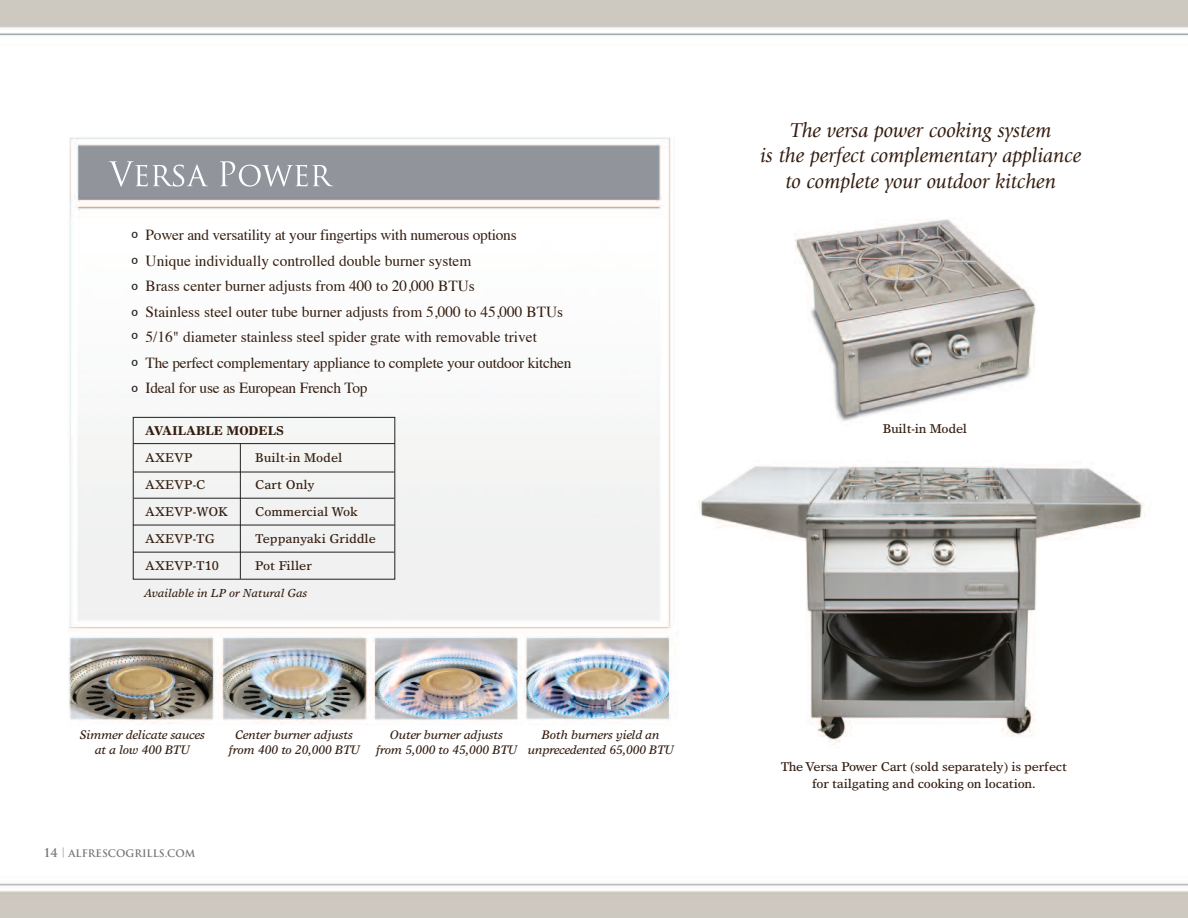
<style>
.page{position:relative;width:1188px;height:918px;background:#fff}
.page>*{position:absolute;margin:0;border:0;box-sizing:border-box;transform-origin:0 0}
.t1{font:italic 21px/25.5px "Giovanni";color:#341d10;text-align:center}
.t2{font:18px/25.8px "Helvetica";color:#231f20;text-align:justify}
.t3{font:15.3px/25.5px "Times";color:#341d10}
.t4{font:12.75px/27px "Times Europa";letter-spacing:-.015em;color:#341d10}
.t5{font:700 12.75px "Times Europa";color:#341d10}
.t6{font:italic 12.3px/14.9px "Times Europa";letter-spacing:-.015em;color:#341d10;text-align:center}
.t7{font:italic 11.7px "Times Europa";color:#341d10}
.t8{font:700 10.2px "Trajan Pro";color:#737474}
.t9{font:700 10.2px "Trajan Pro";color:#8f939a}
.s1{font-size:12px}
</style>
<div class="page">
<img style="left:0;top:0;width:1188px;height:918px">
<img style="left:109px;top:161px;width:75px;height:26px">
<div style="left:133px;top:417px;width:262px;height:163px;border:1px solid #231f20"></div>
<hr style="left:133px;top:443px;width:262px;height:1px;background:#231f20">
<hr style="left:133px;top:472px;width:261px;height:1px;background:#231f20">
<hr style="left:240px;top:444px;width:1px;height:135px;background:#231f20">
<hr style="left:134px;top:498px;width:260px;height:1px;background:#231f20">
<hr style="left:133px;top:525px;width:261px;height:1px;background:#231f20">
<hr style="left:133px;top:552px;width:261px;height:1px;background:#231f20">
<p class="t2" style="left:132px;top:228px;width:8px">º º º º</p>
<p class="t2" style="left:132px;top:329px;width:8px">º</p>
<p class="t2" style="left:132px;top:355px;width:8px">º</p>
<p class="t2" style="left:132px;top:381px;width:8px">º</p>
<p class="t3" style="left:146px;top:224px;width:427px">Power and versatility at your fingertips with numerous options<br>Unique individually controlled double burner system<br>Brass center burner adjusts from 400 to 20,000 BTUs<br>Stainless steel outer tube burner adjusts from 5,000 to 45,000 BTUs 5/16" diameter stainless steel spider grate with removable trivet<br>The perfect complementary appliance to complete your outdoor kitchen Ideal for use as European French Top</p>
<p class="t5" style="left:145px;top:426px;width:140px">AVAILABLE MODELS</p>
<p class="t4" style="left:145px;top:445px;width:84px">AXEVP<br>AXEVP-C<br>AXEVP-WOK<br>AXEVP-TG<br>AXEVP-T10</p>
<p class="t4" style="left:255px;top:445px;width:122px">Built-in Model<br>Cart Only<br>Commercial Wok<br>Teppanyaki Griddle<br>Pot Filler</p>
<p class="t7" style="left:144px;top:589px;width:164px">Available in LP or Natural Gas</p>
<p class="t6" style="left:79px;top:728px;width:127px">Simmer delicate sauces at a low 400 BTU</p>
<p class="t6" style="left:228px;top:728px;width:132px">Center burner adjusts from 400 to 20,000 BTU</p>
<p class="t6" style="left:376px;top:728px;width:142px">Outer burner adjusts from 5,000 to 45,000 BTU</p>
<p class="t6" style="left:528px;top:728px;width:147px">Both burners yield an unprecedented 65,000 BTU</p>
<p class="t9" style="left:61px;top:845px;width:7px">|</p>
<p class="t8" style="left:44px;top:848px;width:153px"><span class="s1">14</span> ALFRESCOGRILLS.COM</p>
<h1 class="t1" style="left:760px;top:119px;width:323px">The versa power cooking system<br>is the perfect complementary appliance to complete your outdoor kitchen</h1>
<p class="t4" style="left:883px;top:416px;width:86px">Built-in Model</p>
<p class="t4" style="left:781px;top:759px;width:288px;line-height:17.2px;text-align:center">TheVersa Power Cart (sold separately) is perfect for tailgating and cooking on location.</p>
</div>
